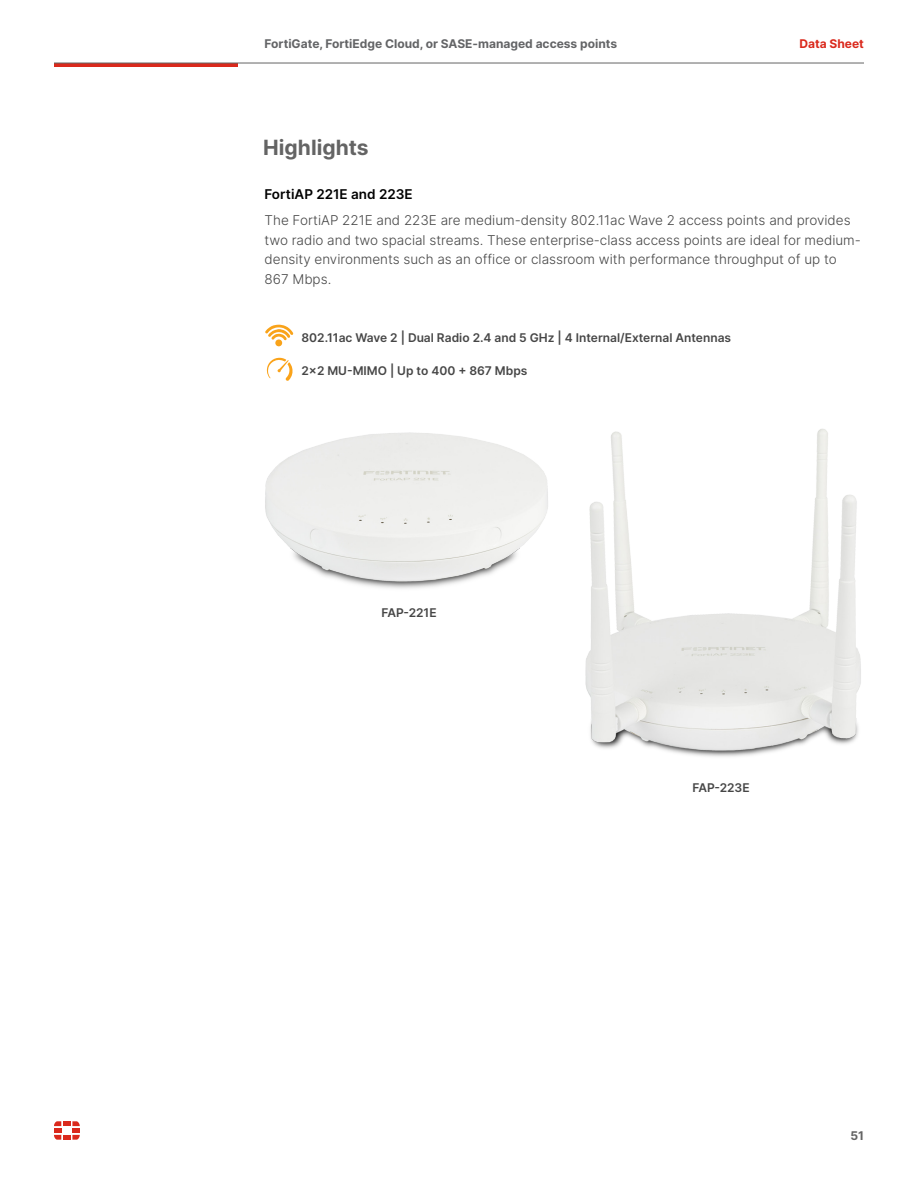
<style>
.page{position:relative;width:918px;height:1188px;background:#fff}
.page>*{position:absolute;margin:0;border:0;box-sizing:border-box;transform-origin:0 0}
.t1{font:700 21px "Inter";color:#646464}
.Text_Body_9{font:300 13.5px/19.5px "Inter";color:#464646}
.t2{font:600 13.5px "Inter";color:#000}
.t3{font:600 12px "Inter";color:#464646}
.t4{font:700 12px "Inter";color:#636466}
.t5{font:700 12px "Inter";color:#da291c}
.t6{font:700 12px "Inter";color:#646464}
</style>
<div class="page">
<svg style="left:265px;top:325px;width:28px;height:15px"></svg>
<div style="left:275px;top:339px;width:7px;height:7px;background:#f9a31a;border-radius:50%"></div>
<svg style="left:266px;top:357px;width:27px;height:24px"></svg>
<img style="left:265px;top:432px;width:283px;height:157px">
<img style="left:585px;top:429px;width:276px;height:328px">
<hr style="left:54px;top:63px;width:183px;height:4px;background:#da291c">
<hr style="left:54px;top:63px;width:810px;height:1px;background:#646464">
<svg style="left:54px;top:1121px;width:26px;height:19px"></svg>
<p class="t4" style="left:265px;top:35px;width:354px">FortiGate, FortiEdge Cloud, or SASE-managed access points</p>
<p class="t5" style="left:800px;top:35px;width:66px">Data Sheet</p>
<h1 class="t1" style="left:263px;top:132px;width:107px">Highlights</h1>
<h2 class="t2" style="left:265px;top:184px;width:150px">FortiAP 221E and 223E</h2>
<p class="Text_Body_9" style="left:265px;top:210px;width:598px">The FortiAP 221E and 223E are medium-density 802.11ac Wave 2 access points and provides two radio and two spacial streams. These enterprise-class access points are ideal for medium&shy;density environments such as an office or classroom with performance throughput of up to 867 Mbps.</p>
<h3 class="t3" style="left:302px;top:329px;width:431px">802.11ac Wave 2 | Dual Radio 2.4 and 5 GHz | 4 Internal/External Antennas</h3>
<h3 class="t3" style="left:302px;top:362px;width:227px">2x2 MU-MIMO | Up to 400 + 867 Mbps</h3>
<h3 class="t3" style="left:381px;top:604px;width:57px">FAP-221E</h3>
<h3 class="t3" style="left:692px;top:779px;width:59px">FAP-223E</h3>
<p class="t6" style="left:850px;top:1127px;width:15px">51</p>
</div>
